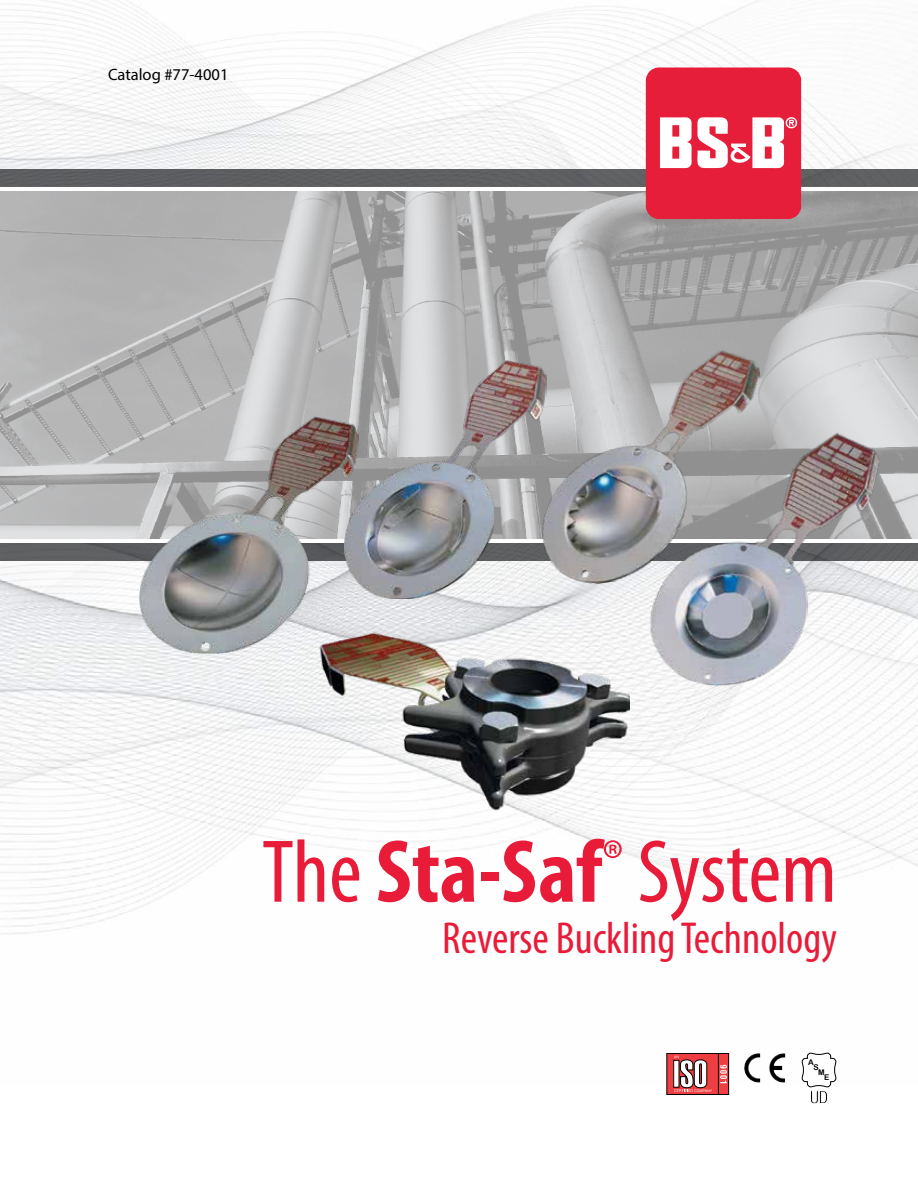
<style>
.page{position:relative;width:918px;height:1188px;background:#fff}
.page>*{position:absolute;margin:0;border:0;box-sizing:border-box;transform-origin:0 0}
.t1{font:condensed 90px "Myriad Pro";color:#e81c39}
.t2{font:condensed 45px "Myriad Pro";color:#e81c39}
.t3{font:16.5px "Myriad Pro";color:#000}
.t4{font:7.95px "Arial Rounded MT Bold";color:#000}
.s1{font-weight:700}
</style>
<div class="page">
<svg style="left:0;top:192px;width:918px;height:346px;background:#b4b4b5"></svg>
<img style="left:0;top:0;width:917px;height:169px">
<img style="left:0;top:561px;width:918px;height:525px">
<div style="left:0;top:544px;width:918px;height:17px;background:#636466"></div>
<div style="left:0;top:169px;width:918px;height:17px;background:#636466"></div>
<svg style="left:646px;top:68px;width:155px;height:151px"></svg>
<img style="left:140px;top:416px;width:219px;height:238px">
<img style="left:345px;top:360px;width:201px;height:238px">
<img style="left:542px;top:350px;width:238px;height:242px">
<img style="left:610px;top:413px;width:273px;height:309px">
<img style="left:312px;top:626px;width:317px;height:188px">
<svg style="left:666px;top:1053px;width:63px;height:42px"></svg>
<img style="left:744px;top:1053px;width:41px;height:30px">
<svg style="left:802px;top:1053px;width:34px;height:51px"></svg>
<p class="t3" style="left:108px;top:64px;width:122px">Catalog #77-4001</p>
<h1 class="t1" style="left:262px;top:818px;width:576px">The <span class="s1">Sta-Saf</span><sup>®</sup> System</h1>
<p class="t2" style="left:442px;top:910px;width:396px">Reverse Buckling Technology</p>
<p class="t4" style="left:808px;top:1057px;width:7px">A</p>
<p class="t4" style="left:814px;top:1062px;width:7px">S</p>
<p class="t4" style="left:818px;top:1067px;width:8px">M</p>
<p class="t4" style="left:824px;top:1072px;width:7px">E</p>
</div>
